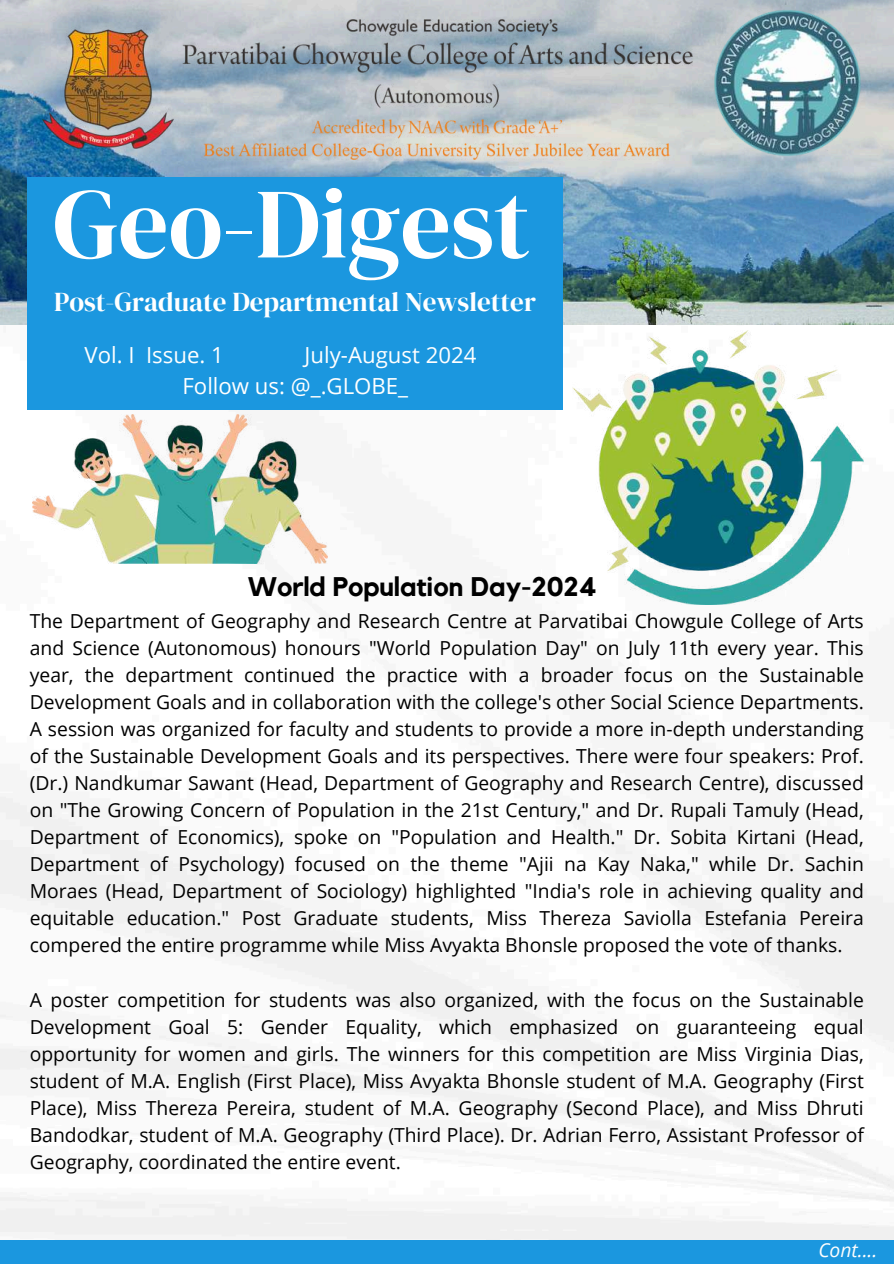
<style>
.page{position:relative;width:894px;height:1264px;background:#fff}
.page>*{position:absolute;margin:0;border:0;box-sizing:border-box;transform-origin:0 0}
.t1{font:99.3px "DM Serif Display";color:#fff}
.t2{font:27px "DM Serif Display";color:#fff}
.t3{font:700 26.85px "Kollektif";color:#000}
.t4{font:22.2px/30.6px "Open Sans";color:#fff}
.t5{font:19.35px/27px "Open Sans";color:#000;text-align:justify}
.t6{font:italic 19.35px "Open Sans";color:#fefefe}
</style>
<div class="page">
<img style="left:0;top:324px;width:893px;height:915px">
<img style="left:0;top:0;width:893px;height:324px">
<div style="left:27px;top:177px;width:535px;height:233px;background:#1b97df"></div>
<div style="left:0;top:1239px;width:893px;height:24px;background:#1b97df"></div>
<img style="left:42px;top:20px;width:650px;height:139px">
<img style="left:705px;top:4px;width:161px;height:157px">
<img style="left:572px;top:331px;width:290px;height:273px">
<img style="left:32px;top:415px;width:295px;height:148px">
<h1 class="t1" style="left:53px;top:154px;width:478px">Geo-Digest</h1>
<h2 class="t2" style="left:54px;top:283px;width:483px">Post-Graduate Departmental Newsletter</h2>
<p class="t4" style="left:84px;top:339px;width:141px">Vol. I Issue. 1</p>
<p class="t4" style="left:182px;top:339px;width:295px;text-indent:122px">July-August 2024<br>Follow us: @_.GLOBE_</p>
<h3 class="t3" style="left:247px;top:574px;width:350px">World Population Day-2024</h3>
<p class="t5" style="left:30px;top:607px;width:835px">The Department of Geography and Research Centre at Parvatibai Chowgule College of Arts and Science (Autonomous) honours "World Population Day" on July 11th every year. This year, the department continued the practice with a broader focus on the Sustainable Development Goals and in collaboration with the college's other Social Science Departments.<br>A session was organized for faculty and students to provide a more in-depth understanding of the Sustainable Development Goals and its perspectives. There were four speakers: Prof. (Dr.) Nandkumar Sawant (Head, Department of Geography and Research Centre), discussed on "The Growing Concern of Population in the 21st Century," and Dr. Rupali Tamuly (Head, Department of Economics), spoke on "Population and Health." Dr. Sobita Kirtani (Head, Department of Psychology) focused on the theme "Ajii na Kay Naka," while Dr. Sachin Moraes (Head, Department of Sociology) highlighted "India's role in achieving quality and equitable education." Post Graduate students, Miss Thereza Saviolla Estefania Pereira compered the entire programme while Miss Avyakta Bhonsle proposed the vote of thanks.</p>
<p class="t5" style="left:30px;top:985px;width:835px">A poster competition for students was also organized, with the focus on the Sustainable Development Goal 5: Gender Equality, which emphasized on guaranteeing equal opportunity for women and girls. The winners for this competition are Miss Virginia Dias, student of M.A. English (First Place), Miss Avyakta Bhonsle student of M.A. Geography (First Place), Miss Thereza Pereira, student of M.A. Geography (Second Place), and Miss Dhruti Bandodkar, student of M.A. Geography (Third Place). Dr. Adrian Ferro, Assistant Professor of Geography, coordinated the entire event.</p>
<p class="t6" style="left:818px;top:1236px;width:61px">Cont....</p>
</div>
